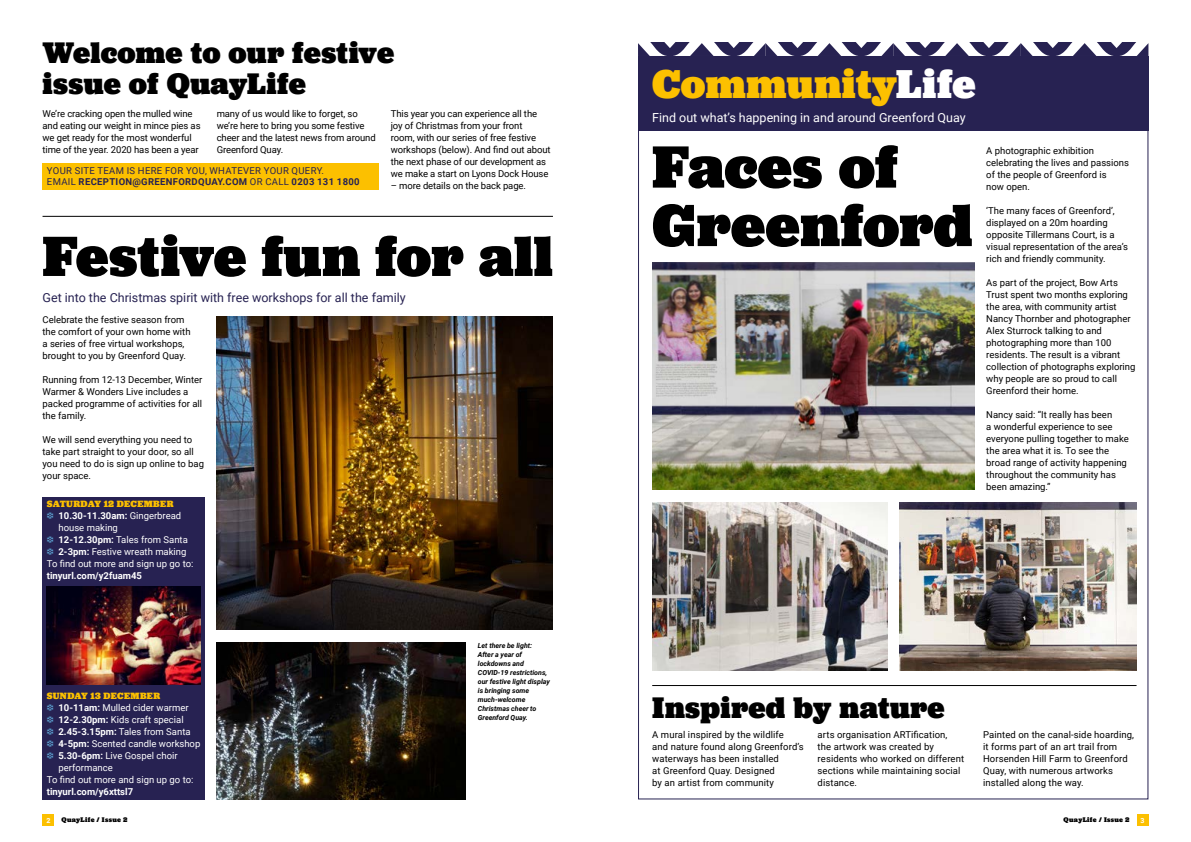
<style>
.page{position:relative;width:1191px;height:842px;background:#fff}
.page>*{position:absolute;margin:0;border:0;box-sizing:border-box;transform-origin:0 0}
.Headline_guide___Lea{font:900 62px/58.5px "Jubilat";letter-spacing:.005em;color:#000}
.Headline_guide___Lea-2{font:900 59px "Jubilat";letter-spacing:.005em;color:#000}
.t1{font:900 42px "Jubilat";letter-spacing:.005em;color:#fcc000}
.Headline_guide___NIB{font:900 31px/31.2px "Jubilat";letter-spacing:.01em;color:#000}
.t2{font:12.5px "Roboto";color:#272252}
.t3{font:12.5px "Roboto";color:#fff}
.Body_Copy{font:9.5px/12px "Roboto";color:#000}
.Body_Copy-2{font:9.5px/12px "Roboto";color:#fff}
.Body_Copy-3{font:9.5px/11px "Roboto";letter-spacing:.035em;color:#272252}
.Crosshead{font:900 9.5px "Jubilat";letter-spacing:.035em;color:#fcc000}
.t4{font:italic 700 7px/9px "Roboto";color:#000}
.t5{font:900 7px "Jubilat";letter-spacing:.045em;color:#000}
.t6{font:700 7px "Roboto";color:#fff}
.s1{font-weight:700}
.s2{color:#67bae9}
.s3{color:#fff}
</style>
<div class="page">
<div style="left:43px;top:814px;width:11px;height:12px;background:#fcc000"></div>
<div style="left:1136px;top:814px;width:12px;height:12px;background:#fcc000"></div>
<div style="left:638px;top:56px;width:510px;height:74px;background:#272252"></div>
<svg style="left:638px;top:43px;width:510px;height:13px"></svg>
<img style="left:217px;top:643px;width:249px;height:156px">
<img style="left:217px;top:316px;width:336px;height:314px">
<div style="left:43px;top:163px;width:336px;height:26px;background:#fcc000"></div>
<div style="left:43px;top:497px;width:162px;height:302px;background:#272252"></div>
<img style="left:47px;top:586px;width:153px;height:98px">
<hr style="left:43px;top:216px;width:510px;height:1px;background:#000">
<hr style="left:652px;top:685px;width:484px;height:1px;background:#000">
<img style="left:652px;top:262px;width:322px;height:228px">
<img style="left:652px;top:502px;width:235px;height:169px">
<img style="left:899px;top:502px;width:237px;height:169px">
<p class="Headline_guide___NIB" style="left:43px;top:37px;width:353px">Welcome to our festive issue of QuayLife</p>
<p class="Body_Copy" style="left:43px;top:107px;width:160px">We’re cracking open the mulled wine and eating our weight in mince pies as we get ready for the most wonderful time of the year. 2020 has been a year</p>
<p class="Body_Copy" style="left:217px;top:107px;width:160px">many of us would like to forget, so we’re here to bring you some festive cheer and the latest news from around<br>Greenford Quay.</p>
<p class="Body_Copy" style="left:391px;top:107px;width:161px">This year you can experience all the joy of Christmas from your front<br>room, with our series of free festive workshops (below). And find out about the next phase of our development as we make a start on Lyons Dock House</p>
<p class="Body_Copy" style="left:391px;top:179px;width:137px">– more details on the back page.</p>
<p class="Body_Copy-3" style="left:47px;top:165px;width:314px">YOUR SITE TEAM IS HERE FOR YOU, WHATEVER YOUR QUERY.<br>EMAIL <span class="s1">RECEPTION@GREENFORDQUAY.COM</span> OR CALL <span class="s1">0203 131 1800</span></p>
<p class="Headline_guide___Lea-2" style="left:43px;top:217px;width:512px">Festive fun for all</p>
<p class="t2" style="left:43px;top:289px;width:365px">Get into the Christmas spirit with free workshops for all the family</p>
<p class="Body_Copy" style="left:43px;top:313px;width:150px">Celebrate the festive season from the comfort of your own home with a series of free virtual workshops, brought to you by Greenford Quay.</p>
<p class="Body_Copy" style="left:43px;top:373px;width:161px">Running from 12-13 December, Winter<br>Warmer &amp; Wonders Live includes a packed programme of activities for all the family.</p>
<p class="Body_Copy" style="left:43px;top:433px;width:163px">We will send everything you need to take part straight to your door, so all you need to do is sign up online to bag your space.</p>
<p class="Crosshead" style="left:47px;top:498px;width:128px">SATURDAY 12 DECEMBER</p>
<p class="Body_Copy-2" style="left:59px;top:509px;width:124px;text-indent:-12px"><span class="s2">❆</span> <span class="s1">10.30-11.30am:</span> Gingerbread house making</p>
<p class="Body_Copy-2" style="left:47px;top:533px;width:143px"><span class="s2">❆</span> <span class="s1">12-12.30pm:</span> Tales from Santa</p>
<p class="Body_Copy-2" style="left:47px;top:545px;width:141px"><span class="s2">❆</span> <span class="s1">2-3pm:</span> Festive wreath making</p>
<p class="Body_Copy-2" style="left:47px;top:557px;width:148px">To find out more and sign up go to: <span class="s1">tinyurl.com/y2fuam45</span></p>
<p class="Crosshead" style="left:47px;top:690px;width:115px">SUNDAY 13 DECEMBER</p>
<p class="Body_Copy-2" style="left:47px;top:701px;width:143px"><span class="s2">❆</span> <span class="s1">10-11am:</span> Mulled cider warmer</p>
<p class="Body_Copy-2" style="left:47px;top:713px;width:138px"><span class="s2">❆</span> <span class="s1">12-2.30pm:</span> Kids craft special</p>
<p class="Body_Copy-2" style="left:47px;top:725px;width:145px"><span class="s2">❆</span> <span class="s1">2.45-3.15pm:</span> Tales from Santa</p>
<p class="Body_Copy-2" style="left:47px;top:737px;width:155px"><span class="s2">❆</span> <span class="s1">4-5pm:</span> Scented candle workshop</p>
<p class="Body_Copy-2" style="left:59px;top:749px;width:121px;text-indent:-12px"><span class="s2">❆</span> <span class="s1">5.30-6pm:</span> Live Gospel choir performance</p>
<p class="Body_Copy-2" style="left:47px;top:773px;width:148px">To find out more and sign up go to: <span class="s1">tinyurl.com/y6xttsl7</span></p>
<p class="t4" style="left:478px;top:641px;width:74px">Let there be light:<br>After a year of lockdowns and<br>COVID-19 restrictions, our festive light display is bringing some much-welcome<br>Christmas cheer to<br>Greenford Quay.</p>
<p class="t1" style="left:652px;top:56px;width:325px">Community<span class="s3">Life</span></p>
<p class="t3" style="left:652px;top:109px;width:315px">Find out what’s happening in and around Greenford Quay</p>
<p class="Headline_guide___Lea" style="left:652px;top:137px;width:322px">Faces of<br>Greenford</p>
<p class="Body_Copy" style="left:986px;top:144px;width:144px">A photographic exhibition celebrating the lives and passions of the people of Greenford is<br>now open.</p>
<p class="Body_Copy" style="left:986px;top:204px;width:143px">‘The many faces of Greenford’, displayed on a 20m hoarding opposite Tillermans Court, is a visual representation of the area’s rich and friendly community.</p>
<p class="Body_Copy" style="left:986px;top:276px;width:151px">As part of the project, Bow Arts<br>Trust spent two months exploring the area, with community artist<br>Nancy Thornber and photographer<br>Alex Sturrock talking to and photographing more than 100 residents. The result is a vibrant collection of photographs exploring why people are so proud to call<br>Greenford their home.</p>
<p class="Body_Copy" style="left:986px;top:408px;width:144px">Nancy said: “It really has been<br>a wonderful experience to see everyone pulling together to make the area what it is. To see the broad range of activity happening throughout the community has been amazing.”</p>
<p class="Headline_guide___NIB" style="left:652px;top:692px;width:294px">Inspired by nature</p>
<p class="Body_Copy" style="left:652px;top:728px;width:153px">A mural inspired by the wildlife<br>and nature found along Greenford’s waterways has been installed<br>at Greenford Quay. Designed<br>by an artist from community</p>
<p class="Body_Copy" style="left:817px;top:728px;width:148px">arts organisation ARTification,<br>the artwork was created by residents who worked on different sections while maintaining social distance.</p>
<p class="Body_Copy" style="left:983px;top:728px;width:152px">Painted on the canal-side hoarding, it forms part of an art trail from<br>Horsenden Hill Farm to Greenford<br>Quay, with numerous artworks installed along the way.</p>
<p class="t6" style="left:46px;top:815px;width:6px">2</p>
<p class="t5" style="left:62px;top:815px;width:67px">QuayLife / Issue 2</p>
<p class="t5" style="left:1063px;top:815px;width:67px">QuayLife / Issue 2</p>
<p class="t6" style="left:1140px;top:815px;width:6px">3</p>
</div>
